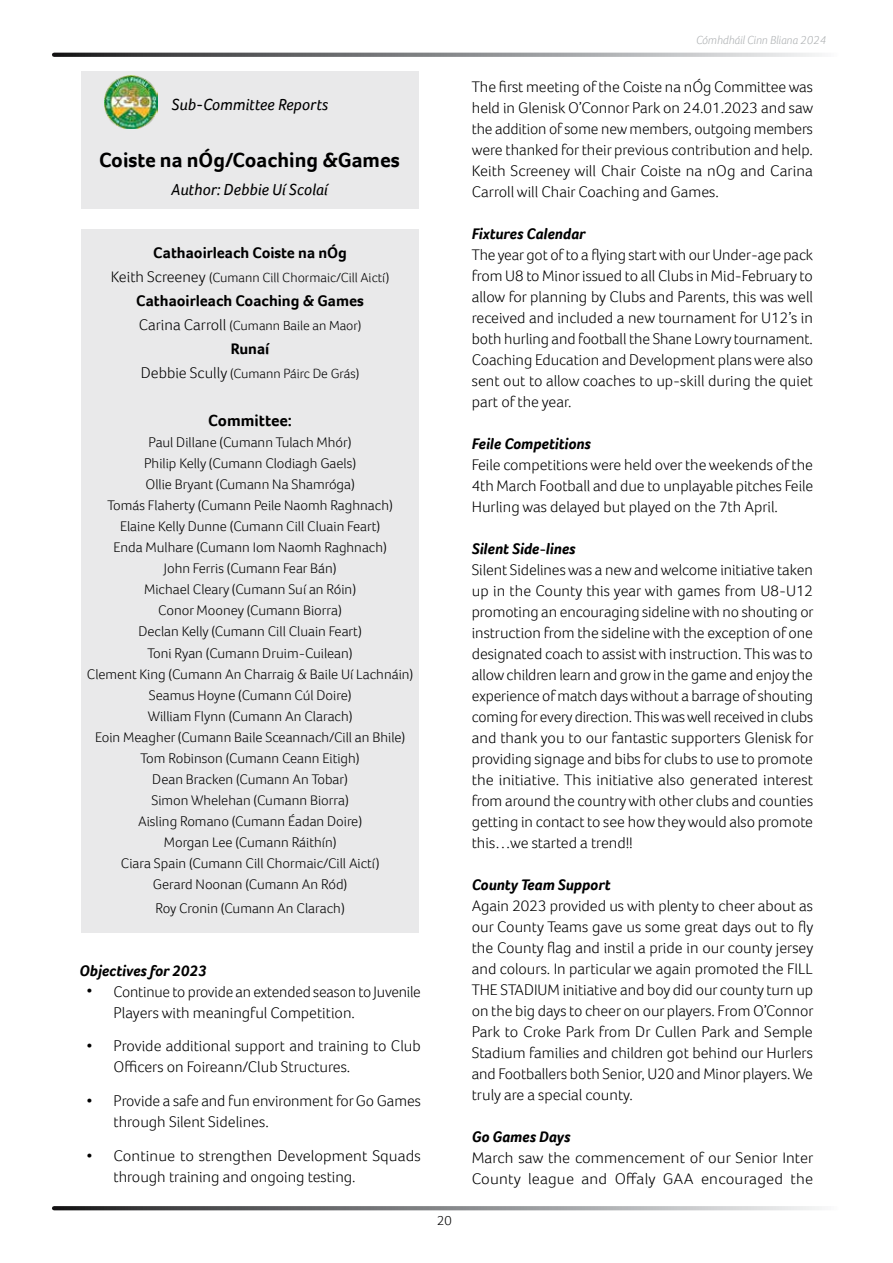
<style>
.page{position:relative;width:893px;height:1263px;background:#fff}
.page>*{position:absolute;margin:0;border:0;box-sizing:border-box;transform-origin:0 0}
.t1{font:700 21px "Foco";color:#000}
.t2{font:italic 16.5px "Foco";color:#000}
.t3{font:700 16.5px "Foco";color:#000}
.t4{font:300 15.75px/21px "Foco";color:#000}
.t5{font:italic 700 15.75px "Foco";color:#000}
.t6{font:700 15.75px "Foco";color:#000}
.t7{font:300 14.25px/21px "Foco";color:#000;text-align:center}
.t8{font:300 13.5px "Foco";color:#000}
.t9{font:italic 300 12px "Foco";color:#b1b4b6}
.s1{font-size:15.75px}
</style>
<div class="page">
<div style="left:81px;top:229px;width:338px;height:704px;background:#e9e9ea"></div>
<div style="left:81px;top:71px;width:338px;height:138px;background:#e9e9ea"></div>
<img style="left:104px;top:76px;width:54px;height:53px">
<svg style="left:54px;top:1206px;width:768px;height:4px;background:#88898b"></svg>
<svg style="left:54px;top:53px;width:768px;height:4px;background:#88898b"></svg>
<p class="t2" style="left:172px;top:94px;width:158px">Sub-Committee Reports</p>
<h1 class="t1" style="left:99px;top:146px;width:302px">Coiste na nÓg/Coaching &amp;Games</h1>
<p class="t2" style="left:171px;top:179px;width:158px">Author: Debbie Uí Scolaí</p>
<p class="t6" style="left:153px;top:243px;width:195px">Cathaoirleach Coiste na nÓg</p>
<p class="t8" style="left:111px;top:269px;width:280px"><span class="s1">Keith Screeney</span> (Cumann Cill Chormaic/Cill Aictí)</p>
<p class="t6" style="left:136px;top:291px;width:229px">Cathaoirleach Coaching &amp; Games</p>
<p class="t8" style="left:139px;top:317px;width:224px"><span class="s1">Carina Carroll</span> (Cumann Baile an Maor)</p>
<p class="t6" style="left:231px;top:339px;width:40px">Runaí</p>
<p class="t8" style="left:141px;top:365px;width:220px"><span class="s1">Debbie Scully</span> (Cumann Páirc De Grás)</p>
<p class="t3" style="left:208px;top:410px;width:85px">Committee:</p>
<p class="t7" style="left:87px;top:432px;width:328px">Paul Dillane (Cumann Tulach Mhór)<br>Philip Kelly (Cumann Clodiagh Gaels)<br>Ollie Bryant (Cumann Na Shamróga)<br>Tomás Flaherty (Cumann Peile Naomh Raghnach)<br>Elaine Kelly Dunne (Cumann Cill Cluain Feart)<br>Enda Mulhare (Cumann Iom Naomh Raghnach)<br>John Ferris (Cumann Fear Bán)<br>Michael Cleary (Cumann Suí an Róin)<br>Conor Mooney (Cumann Biorra)<br>Declan Kelly (Cumann Cill Cluain Feart)<br>Toni Ryan (Cumann Druim-Cuilean)<br>Clement King (Cumann An Charraig &amp; Baile Uí Lachnáin)<br>Seamus Hoyne (Cumann Cúl Doire)<br>William Flynn (Cumann An Clarach)<br>Eoin Meagher (Cumann Baile Sceannach/Cill an Bhile)<br>Tom Robinson (Cumann Ceann Eitigh)<br>Dean Bracken (Cumann An Tobar)<br>Simon Whelehan (Cumann Biorra)<br>Aisling Romano (Cumann Éadan Doire)<br>Morgan Lee (Cumann Ráithín)<br>Ciara Spain (Cumann Cill Chormaic/Cill Aictí)<br>Gerard Noonan (Cumann An Ród)</p>
<p class="t7" style="left:156px;top:897px;width:191px">Roy Cronin (Cumann An Clarach)</p>
<p class="t5" style="left:80px;top:960px;width:129px">Objectives for 2023</p>
<p class="t4" style="left:114px;top:980px;width:309px;text-indent:-27px">• Continue to provide an extended season to Juvenile<br>Players with meaningful Competition.</p>
<p class="t4" style="left:114px;top:1035px;width:309px;text-indent:-27px">• Provide additional support and training to Club<br>Officers on Foireann/Club Structures.</p>
<p class="t4" style="left:114px;top:1090px;width:309px;text-indent:-27px">• Provide a safe and fun environment for Go Games through Silent Sidelines.</p>
<p class="t4" style="left:114px;top:1145px;width:309px;text-indent:-27px">• Continue to strengthen Development Squads through training and ongoing testing.</p>
<p class="t8" style="left:437px;top:1211px;width:16px">20</p>
<p class="t9" style="left:696px;top:32px;width:132px">Cómhdháil Cinn Bliana 2024</p>
<p class="t4" style="left:472px;top:76px;width:343px;text-align:justify">The first meeting of the Coiste na nÓg Committee was held in Glenisk O’Connor Park on 24.01.2023 and saw the addition of some new members, outgoing members were thanked for their previous contribution and help.<br>Keith Screeney will Chair Coiste na nOg and Carina Carroll will Chair Coaching and Games.</p>
<p class="t5" style="left:472px;top:223px;width:115px">Fixtures Calendar</p>
<p class="t4" style="left:472px;top:244px;width:343px;text-align:justify">The year got of to a flying start with our Under-age pack from U8 to Minor issued to all Clubs in Mid-February to allow for planning by Clubs and Parents, this was well received and included a new tournament for U12’s in both hurling and football the Shane Lowry tournament.<br>Coaching Education and Development plans were also sent out to allow coaches to up-skill during the quiet part of the year.</p>
<p class="t5" style="left:472px;top:433px;width:121px">Feile Competitions</p>
<p class="t4" style="left:472px;top:454px;width:343px;text-align:justify">Feile competitions were held over the weekends of the 4th March Football and due to unplayable pitches Feile Hurling was delayed but played on the 7th April.</p>
<p class="t5" style="left:472px;top:538px;width:105px">Silent Side-lines</p>
<p class="t4" style="left:472px;top:559px;width:343px;text-align:justify">Silent Sidelines was a new and welcome initiative taken up in the County this year with games from U8-U12 promoting an encouraging sideline with no shouting or instruction from the sideline with the exception of one designated coach to assist with instruction. This was to allow children learn and grow in the game and enjoy the experience of match days without a barrage of shouting coming for every direction. This was well received in clubs and thank you to our fantastic supporters Glenisk for providing signage and bibs for clubs to use to promote the initiative. This initiative also generated interest from around the country with other clubs and counties getting in contact to see how they would also promote this…we started a trend!!</p>
<p class="t5" style="left:472px;top:874px;width:140px">County Team Support</p>
<p class="t4" style="left:472px;top:895px;width:343px;text-align:justify">Again 2023 provided us with plenty to cheer about as our County Teams gave us some great days out to fly the County flag and instil a pride in our county jersey and colours. In particular we again promoted the FILL THE STADIUM initiative and boy did our county turn up on the big days to cheer on our players. From O’Connor Park to Croke Park from Dr Cullen Park and Semple Stadium families and children got behind our Hurlers and Footballers both Senior, U20 and Minor players. We truly are a special county.</p>
<p class="t5" style="left:472px;top:1126px;width:100px">Go Games Days</p>
<p class="t4" style="left:472px;top:1147px;width:343px">March saw the commencement of our Senior Inter<br>County league and Offaly GAA encouraged the</p>
</div>
